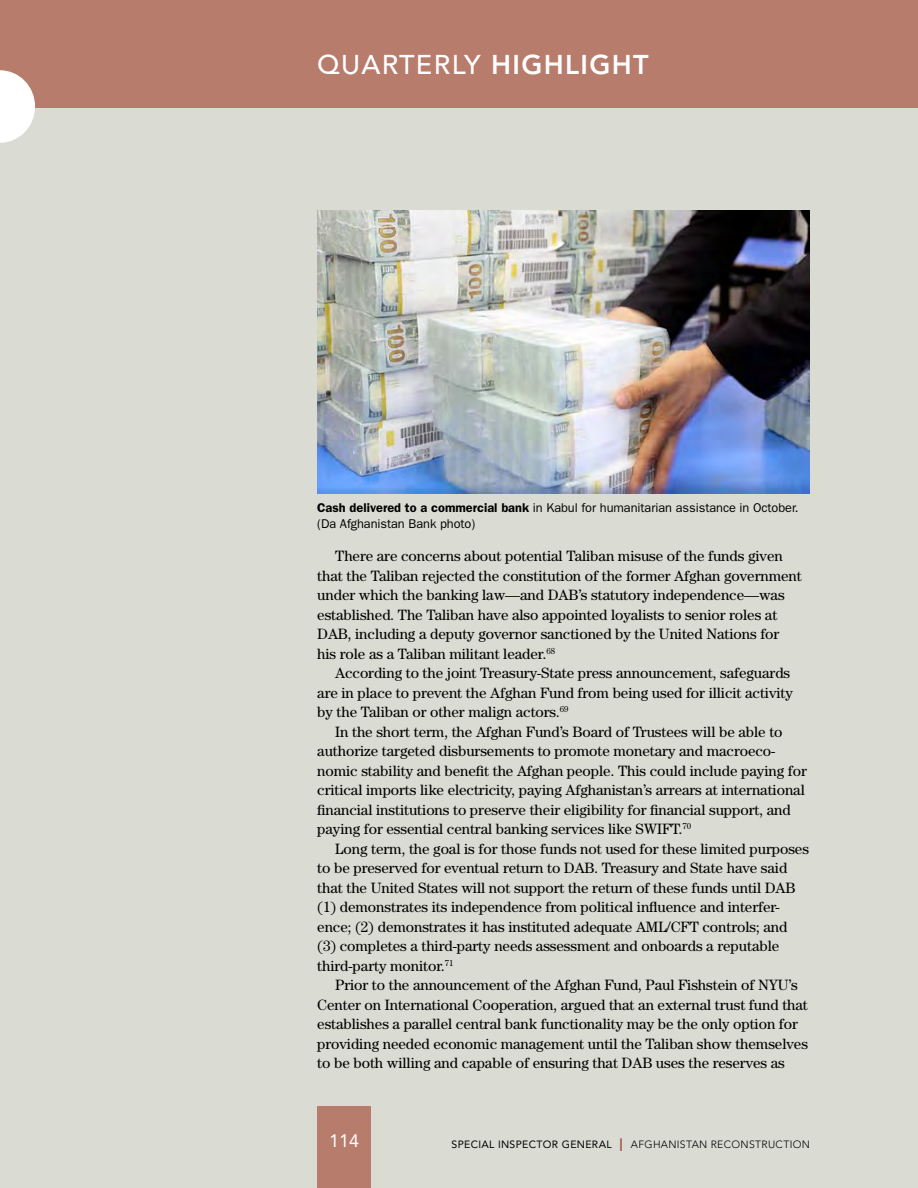
<style>
.page{position:relative;width:918px;height:1188px;background:#fff}
.page>*{position:absolute;margin:0;border:0;box-sizing:border-box;transform-origin:0 0}
.t1{font:500 27px "Avenir LT Std";letter-spacing:.05em;color:#fff}
.t2{font:18px "Avenir LT Std";color:#fff}
.t3{font:15px/19.5px "Century Std";letter-spacing:-.005em;color:#000}
.t4{font:12.75px/16.5px "ITC Franklin Gothic Std";letter-spacing:-.005em;color:#000}
.t5{font:300 10.5px "Avenir LT Std";letter-spacing:.03em;color:#000}
.t6{font:10.5px "Avenir LT Std";letter-spacing:.03em;color:#000}
.s1{font-weight:800}
.s2{font-weight:600}
.s3{font-weight:400;font-size:18px;color:#a05344}
</style>
<div class="page">
<div style="left:0;top:0;width:918px;height:108px;background:#b77c6b"></div>
<div style="left:0;top:108px;width:918px;height:1080px;background:#dadcd3"></div>
<svg style="left:0;top:70px;width:35px;height:73px"></svg>
<div style="left:317px;top:1107px;width:54px;height:81px;background:#b77c6b"></div>
<img style="left:317px;top:210px;width:493px;height:283px">
<h1 class="t1" style="left:317px;top:49px;width:333px">QUARTERLY <span class="s1">HIGHLIGHT</span></h1>
<p class="t4" style="left:317px;top:499px;width:483px"><span class="s2">Cash delivered to a commercial bank</span> in Kabul for humanitarian assistance in October. (Da Afghanistan Bank photo)</p>
<p class="t3" style="left:317px;top:546px;width:486px;text-indent:18px">There are concerns about potential Taliban misuse of the funds given that the Taliban rejected the constitution of the former Afghan government under which the banking law—and DAB’s statutory independence—was established. The Taliban have also appointed loyalists to senior roles at DAB, including a deputy governor sanctioned by the United Nations for his role as a Taliban militant leader.<sup>68</sup></p>
<p class="t3" style="left:317px;top:663px;width:477px;text-indent:18px">According to the joint Treasury-State press announcement, safeguards are in place to prevent the Afghan Fund from being used for illicit activity by the Taliban or other malign actors.<sup>69</sup></p>
<p class="t3" style="left:317px;top:721px;width:491px;text-indent:18px">In the short term, the Afghan Fund’s Board of Trustees will be able to authorize targeted disbursements to promote monetary and macroeco&shy;nomic stability and benefit the Afghan people. This could include paying for critical imports like electricity, paying Afghanistan’s arrears at international financial institutions to preserve their eligibility for financial support, and paying for essential central banking services like SWIFT.<sup>70</sup></p>
<p class="t3" style="left:317px;top:838px;width:493px;text-indent:18px">Long term, the goal is for those funds not used for these limited purposes to be preserved for eventual return to DAB. Treasury and State have said that the United States will not support the return of these funds until DAB (1) demonstrates its independence from political influence and interfer&shy;ence; (2) demonstrates it has instituted adequate AML/CFT controls; and (3) completes a third-party needs assessment and onboards a reputable third-party monitor.<sup>71</sup></p>
<p class="t3" style="left:317px;top:975px;width:492px;text-indent:18px">Prior to the announcement of the Afghan Fund, Paul Fishstein of NYU’s Center on International Cooperation, argued that an external trust fund that establishes a parallel central bank functionality may be the only option for providing needed economic management until the Taliban show themselves to be both willing and capable of ensuring that DAB uses the reserves as</p>
<p class="t2" style="left:329px;top:1131px;width:32px">114</p>
<p class="t5" style="left:619px;top:1138px;width:193px"><span class="s3">I</span> AFGHANISTAN RECONSTRUCTION</p>
<p class="t6" style="left:452px;top:1138px;width:162px">SPECIAL INSPECTOR GENERAL</p>
</div>
